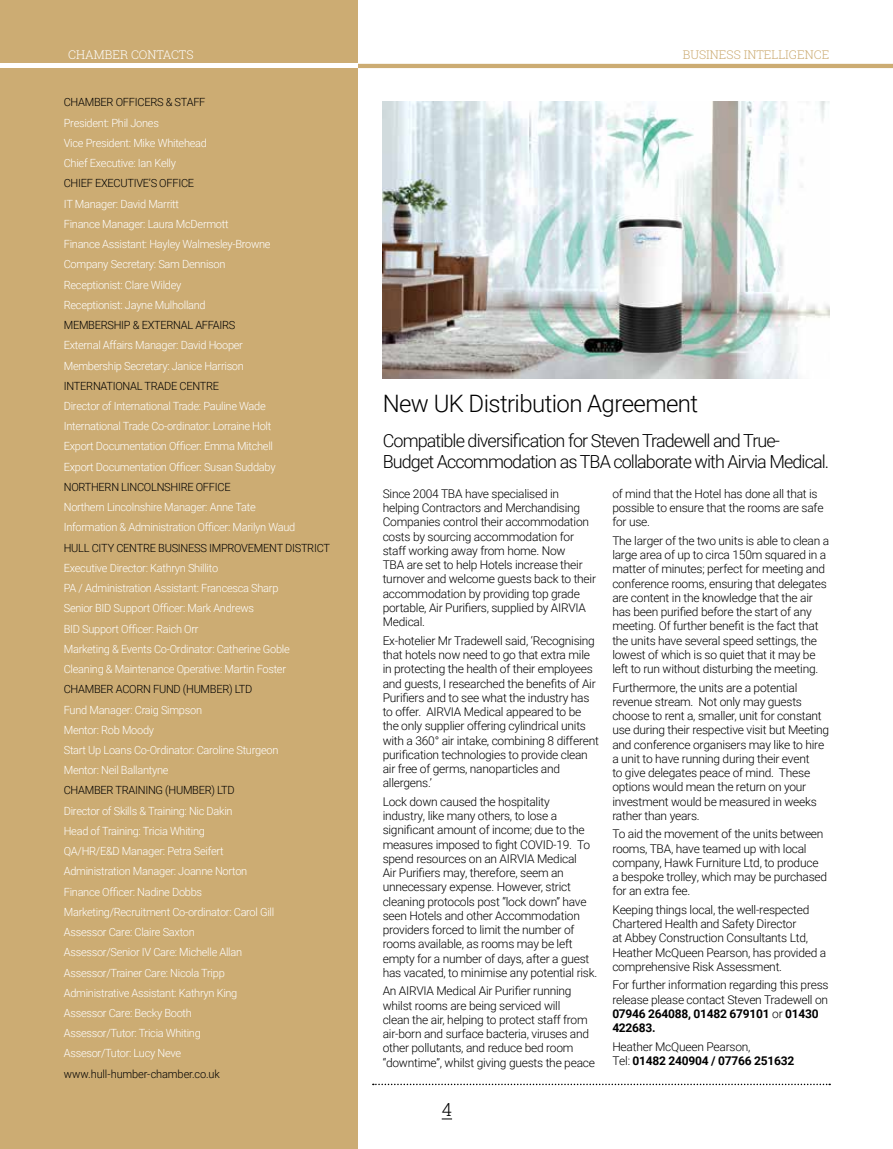
<style>
.page{position:relative;width:893px;height:1149px;background:#fff}
.page>*{position:absolute;margin:0;border:0;box-sizing:border-box;transform-origin:0 0}
.t1{font:300 24px "Roboto";letter-spacing:-.025em;color:#000}
.t2{font:300 18px/21.6px "Roboto";letter-spacing:-.05em;color:#000}
.t3{font:300 18px "Roboto Slab";color:#000}
.t4{font:300 12px/14.2px "Roboto";letter-spacing:-.02em;color:#000}
.t5{font:300 12px "Roboto Slab";color:#ccac73}
.t6{font:300 12px "Roboto Slab";color:#fff}
.t7{font:300 11.25px/20.2px "Roboto";letter-spacing:-.025em;color:#fff}
.t8{font:300 11.25px "Roboto";letter-spacing:-.025em;color:#000}
.s1{font-weight:700}
</style>
<div class="page">
<svg style="left:373px;top:1083px;width:457px;height:1px"></svg>
<hr style="left:0;top:64px;width:893px;height:4px;background:#ccac73">
<div style="left:0;top:0;width:357px;height:1148px;background:#ccac73"></div>
<hr style="left:0;top:64px;width:357px;height:4px;background:#fff">
<img style="left:383px;top:102px;width:446px;height:276px">
<p class="t6" style="left:68px;top:46px;width:127px">CHAMBER CONTACTS</p>
<p class="t8" style="left:64px;top:95px;width:143px">CHAMBER OFFICERS &amp; STAFF</p>
<p class="t7" style="left:64px;top:112px;width:145px">President: Phil Jones<br>Vice President: Mike Whitehead<br>Chief Executive: Ian Kelly</p>
<p class="t8" style="left:64px;top:175px;width:132px">CHIEF EXECUTIVE’S OFFICE</p>
<p class="t7" style="left:64px;top:193px;width:208px">IT Manager: David Marritt<br>Finance Manager: Laura McDermott<br>Finance Assistant: Hayley Walmesley-Browne Company Secretary: Sam Dennison Receptionist: Clare Wildey<br>Receptionist: Jayne Mulholland</p>
<p class="t8" style="left:64px;top:317px;width:173px">MEMBERSHIP &amp; EXTERNAL AFFAIRS</p>
<p class="t7" style="left:64px;top:334px;width:182px">External Affairs Manager: David Hooper<br>Membership Secretary: Janice Harrison</p>
<p class="t8" style="left:64px;top:378px;width:157px">INTERNATIONAL TRADE CENTRE</p>
<p class="t7" style="left:64px;top:395px;width:213px">Director of International Trade: Pauline Wade International Trade Co-ordinator: Lorraine Holt Export Documentation Officer: Emma Mitchell Export Documentation Officer: Susan Suddaby</p>
<p class="t8" style="left:64px;top:479px;width:168px">NORTHERN LINCOLNSHIRE OFFICE</p>
<p class="t7" style="left:64px;top:496px;width:233px">Northern Lincolnshire Manager: Anne Tate<br>Information &amp; Administration Officer: Marilyn Waud</p>
<p class="t8" style="left:64px;top:539px;width:268px">HULL CITY CENTRE BUSINESS IMPROVEMENT DISTRICT</p>
<p class="t7" style="left:64px;top:557px;width:228px">Executive Director: Kathryn Shillito<br>PA / Administration Assistant: Francesca Sharp Senior BID Support Officer: Mark Andrews<br>BID Support Officer: Raich Orr<br>Marketing &amp; Events Co-Ordinator: Catherine Goble Cleaning &amp; Maintenance Operative: Martin Foster</p>
<p class="t8" style="left:64px;top:681px;width:190px">CHAMBER ACORN FUND (HUMBER) LTD</p>
<p class="t7" style="left:64px;top:698px;width:216px">Fund Manager: Craig Simpson<br>Mentor: Rob Moody<br>Start Up Loans Co-Ordinator: Caroline Sturgeon<br>Mentor: Neil Ballantyne</p>
<p class="t8" style="left:64px;top:782px;width:172px">CHAMBER TRAINING (HUMBER) LTD</p>
<p class="t7" style="left:64px;top:799px;width:212px">Director of Skills &amp; Training: Nic Dakin<br>Head of Training: Tricia Whiting<br>QA/HR/E&amp;D Manager: Petra Seifert Administration Manager: Joanne Norton Finance Officer: Nadine Dobbs Marketing/Recruitment Co-ordinator: Carol Gill Assessor Care: Claire Saxton<br>Assessor/Senior IV Care: Michelle Allan Assessor/Trainer Care: Nicola Tripp Administrative Assistant: Kathryn King Assessor Care: Becky Booth<br>Assessor/Tutor: Tricia Whiting<br>Assesor/Tutor: Lucy Neve</p>
<p class="t8" style="left:64px;top:1065px;width:158px">www.hull-humber-chamber.co.uk</p>
<p class="t5" style="left:683px;top:46px;width:148px">BUSINESS INTELLIGENCE</p>
<h1 class="t1" style="left:383px;top:387px;width:317px">New UK Distribution Agreement</h1>
<h2 class="t2" style="left:383px;top:428px;width:448px">Compatible diversification for Steven Tradewell and True-<br>Budget Accommodation as TBA collaborate with Airvia Medical.</h2>
<p class="t4" style="left:383px;top:486px;width:215px">Since 2004 TBA have specialised in helping Contractors and Merchandising Companies control their accommodation costs by sourcing accommodation for staff working away from home. Now<br>TBA are set to help Hotels increase their turnover and welcome guests back to their accommodation by providing top grade portable, Air Purifiers, supplied by AIRVIA Medical.</p>
<p class="t4" style="left:383px;top:632px;width:218px">Ex-hotelier Mr Tradewell said, ‘Recognising that hotels now need to go that extra mile in protecting the health of their employees and guests, I researched the benefits of Air Purifiers and to see what the industry has to offer. AIRVIA Medical appeared to be the only supplier offering cylindrical units with a 360° air intake, combining 8 different purification technologies to provide clean air free of germs, nanoparticles and allergens.’</p>
<p class="t4" style="left:383px;top:793px;width:216px">Lock down caused the hospitality<br>industry, like many others, to lose a significant amount of income; due to the measures imposed to fight COVID-19. To spend resources on an AIRVIA Medical<br>Air Purifiers may, therefore, seem an unnecessary expense. However, strict cleaning protocols post “lock down” have seen Hotels and other Accommodation providers forced to limit the number of rooms available, as rooms may be left empty for a number of days, after a guest has vacated, to minimise any potential risk.</p>
<p class="t4" style="left:383px;top:983px;width:214px">An AIRVIA Medical Air Purifier running whilst rooms are being serviced will<br>clean the air, helping to protect staff from air-born and surface bacteria, viruses and other pollutants, and reduce bed room “downtime”, whilst giving guests the peace</p>
<h2 class="t3" style="left:442px;top:1096px;width:12px">4</h2>
<p class="t4" style="left:612px;top:485px;width:213px">of mind that the Hotel has done all that is possible to ensure that the rooms are safe for use.</p>
<p class="t4" style="left:612px;top:532px;width:218px">The larger of the two units is able to clean a large area of up to circa 150m squared in a matter of minutes; perfect for meeting and conference rooms, ensuring that delegates are content in the knowledge that the air has been purified before the start of any meeting. Of further benefit is the fact that the units have several speed settings, the lowest of which is so quiet that it may be left to run without disturbing the meeting.</p>
<p class="t4" style="left:612px;top:679px;width:218px">Furthermore, the units are a potential revenue stream. Not only may guests choose to rent a, smaller, unit for constant use during their respective visit but Meeting and conference organisers may like to hire a unit to have running during their event<br>to give delegates peace of mind. These options would mean the return on your investment would be measured in weeks rather than years.</p>
<p class="t4" style="left:612px;top:826px;width:216px">To aid the movement of the units between rooms, TBA, have teamed up with local company, Hawk Furniture Ltd, to produce a bespoke trolley, which may be purchased for an extra fee.</p>
<p class="t4" style="left:612px;top:901px;width:215px">Keeping things local, the well-respected Chartered Health and Safety Director<br>at Abbey Construction Consultants Ltd, Heather McQueen Pearson, has provided a comprehensive Risk Assessment.</p>
<p class="t4" style="left:612px;top:977px;width:218px">For further information regarding this press release please contact Steven Tradewell on <span class="s1">07946 264088, 01482 679101</span> or <span class="s1">01430<br>422683.</span></p>
<p class="t4" style="left:612px;top:1038px;width:184px">Heather McQueen Pearson,<br>Tel: <span class="s1">01482 240904 / 07766 251632</span></p>
</div>
